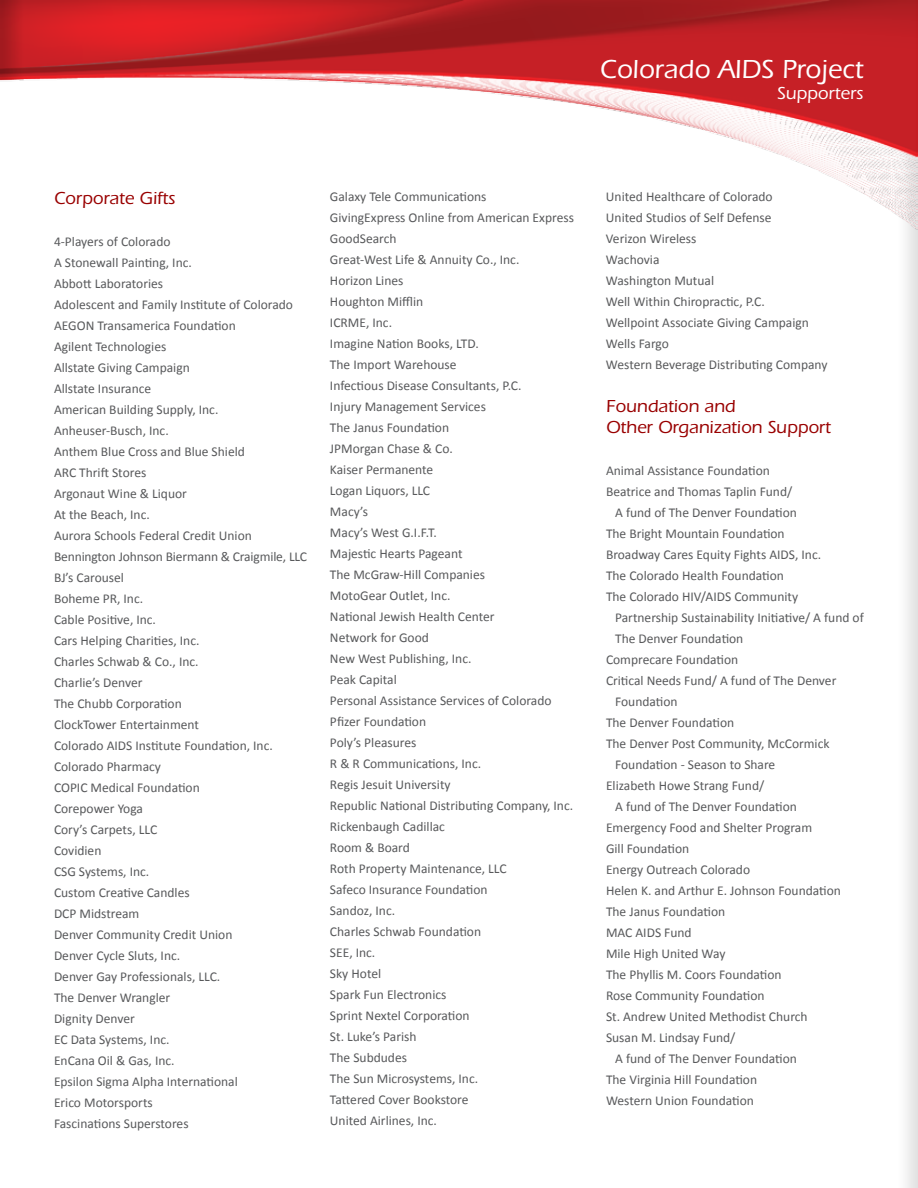
<style>
.page{position:relative;width:918px;height:1188px;background:#fff}
.page>*{position:absolute;margin:0;border:0;box-sizing:border-box;transform-origin:0 0}
.t1{font:500 27px "Itc Eras";color:#fff}
.t2{font:500 18px/21.6px "Itc Eras";color:#900}
.t3{font:500 18px "Itc Eras";color:#fff}
.t4{font:13.5px/21px "Calibri";color:#58595b}
</style>
<div class="page">
<img style="left:0;top:0;width:918px;height:262px">
<h1 class="t1" style="left:600px;top:54px;width:265px">Colorado AIDS Project</h1>
<h2 class="t3" style="left:777px;top:83px;width:88px">Supporters</h2>
<h2 class="t2" style="left:54px;top:187px;width:123px">Corporate Gifts</h2>
<p class="t4" style="left:54px;top:230px;width:255px">4-Players of Colorado<br>A Stonewall Painting, Inc.<br>Abbott Laboratories<br>Adolescent and Family Institute of Colorado<br>AEGON Transamerica Foundation<br>Agilent Technologies<br>Allstate Giving Campaign<br>Allstate Insurance<br>American Building Supply, Inc.<br>Anheuser-Busch, Inc.<br>Anthem Blue Cross and Blue Shield<br>ARC Thrift Stores<br>Argonaut Wine &amp; Liquor<br>At the Beach, Inc.<br>Aurora Schools Federal Credit Union<br>Bennington Johnson Biermann &amp; Craigmile, LLC<br>BJ’s Carousel<br>Boheme PR, Inc.<br>Cable Positive, Inc.<br>Cars Helping Charities, Inc.<br>Charles Schwab &amp; Co., Inc.<br>Charlie’s Denver<br>The Chubb Corporation<br>ClockTower Entertainment<br>Colorado AIDS Institute Foundation, Inc.<br>Colorado Pharmacy<br>COPIC Medical Foundation<br>Corepower Yoga<br>Cory’s Carpets, LLC<br>Covidien<br>CSG Systems, Inc.<br>Custom Creative Candles<br>DCP Midstream<br>Denver Community Credit Union<br>Denver Cycle Sluts, Inc.<br>Denver Gay Professionals, LLC.<br>The Denver Wrangler<br>Dignity Denver<br>EC Data Systems, Inc.<br>EnCana Oil &amp; Gas, Inc.<br>Epsilon Sigma Alpha International<br>Erico Motorsports<br>Fascinations Superstores</p>
<p class="t4" style="left:330px;top:185px;width:245px">Galaxy Tele Communications<br>GivingExpress Online from American Express<br>GoodSearch<br>Great-West Life &amp; Annuity Co., Inc.<br>Horizon Lines<br>Houghton Mifflin<br>ICRME, Inc.<br>Imagine Nation Books, LTD.<br>The Import Warehouse<br>Infectious Disease Consultants, P.C.<br>Injury Management Services<br>The Janus Foundation<br>JPMorgan Chase &amp; Co.<br>Kaiser Permanente<br>Logan Liquors, LLC<br>Macy’s<br>Macy’s West G.I.F.T.<br>Majestic Hearts Pageant<br>The McGraw-Hill Companies<br>MotoGear Outlet, Inc.<br>National Jewish Health Center<br>Network for Good<br>New West Publishing, Inc.<br>Peak Capital<br>Personal Assistance Services of Colorado<br>Pfizer Foundation<br>Poly’s Pleasures<br>R &amp; R Communications, Inc.<br>Regis Jesuit University<br>Republic National Distributing Company, Inc.<br>Rickenbaugh Cadillac<br>Room &amp; Board<br>Roth Property Maintenance, LLC<br>Safeco Insurance Foundation<br>Sandoz, Inc.<br>Charles Schwab Foundation<br>SEE, Inc.<br>Sky Hotel<br>Spark Fun Electronics<br>Sprint Nextel Corporation<br>St. Luke’s Parish<br>The Subdudes<br>The Sun Microsystems, Inc.<br>Tattered Cover Bookstore<br>United Airlines, Inc.</p>
<p class="t4" style="left:606px;top:185px;width:223px">United Healthcare of Colorado<br>United Studios of Self Defense<br>Verizon Wireless<br>Wachovia<br>Washington Mutual<br>Well Within Chiropractic, P.C.<br>Wellpoint Associate Giving Campaign<br>Wells Fargo<br>Western Beverage Distributing Company</p>
<h2 class="t2" style="left:606px;top:395px;width:226px">Foundation and<br>Other Organization Support</h2>
<p class="t4" style="left:606px;top:460px;width:165px">Animal Assistance Foundation</p>
<p class="t4" style="left:606px;top:481px;width:188px">Beatrice and Thomas Taplin Fund/</p>
<p class="t4" style="left:615px;top:502px;width:183px">A fund of The Denver Foundation</p>
<p class="t4" style="left:606px;top:523px;width:180px">The Bright Mountain Foundation</p>
<p class="t4" style="left:606px;top:544px;width:217px">Broadway Cares Equity Fights AIDS, Inc.</p>
<p class="t4" style="left:606px;top:565px;width:179px">The Colorado Health Foundation</p>
<p class="t4" style="left:606px;top:586px;width:194px">The Colorado HIV/AIDS Community</p>
<p class="t4" style="left:615px;top:607px;width:250px">Partnership Sustainability Initiative/ A fund of</p>
<p class="t4" style="left:615px;top:628px;width:130px">The Denver Foundation</p>
<p class="t4" style="left:606px;top:649px;width:134px">Comprecare Foundation</p>
<p class="t4" style="left:606px;top:670px;width:232px">Critical Needs Fund/ A fund of The Denver</p>
<p class="t4" style="left:615px;top:691px;width:64px">Foundation</p>
<p class="t4" style="left:606px;top:712px;width:130px">The Denver Foundation</p>
<p class="t4" style="left:606px;top:733px;width:225px">The Denver Post Community, McCormick</p>
<p class="t4" style="left:615px;top:754px;width:162px">Foundation - Season to Share</p>
<p class="t4" style="left:606px;top:775px;width:160px">Elizabeth Howe Strang Fund/</p>
<p class="t4" style="left:615px;top:796px;width:183px">A fund of The Denver Foundation</p>
<p class="t4" style="left:606px;top:817px;width:208px">Emergency Food and Shelter Program</p>
<p class="t4" style="left:606px;top:838px;width:85px">Gill Foundation</p>
<p class="t4" style="left:606px;top:859px;width:146px">Energy Outreach Colorado</p>
<p class="t4" style="left:606px;top:880px;width:236px">Helen K. and Arthur E. Johnson Foundation</p>
<p class="t4" style="left:606px;top:901px;width:121px">The Janus Foundation</p>
<p class="t4" style="left:606px;top:922px;width:87px">MAC AIDS Fund</p>
<p class="t4" style="left:606px;top:943px;width:121px">Mile High United Way</p>
<p class="t4" style="left:606px;top:964px;width:177px">The Phyllis M. Coors Foundation</p>
<p class="t4" style="left:606px;top:985px;width:160px">Rose Community Foundation</p>
<p class="t4" style="left:606px;top:1006px;width:203px">St. Andrew United Methodist Church</p>
<p class="t4" style="left:606px;top:1027px;width:131px">Susan M. Lindsay Fund/</p>
<p class="t4" style="left:615px;top:1048px;width:183px">A fund of The Denver Foundation</p>
<p class="t4" style="left:606px;top:1069px;width:153px">The Virginia Hill Foundation</p>
<p class="t4" style="left:606px;top:1090px;width:149px">Western Union Foundation</p>
</div>
